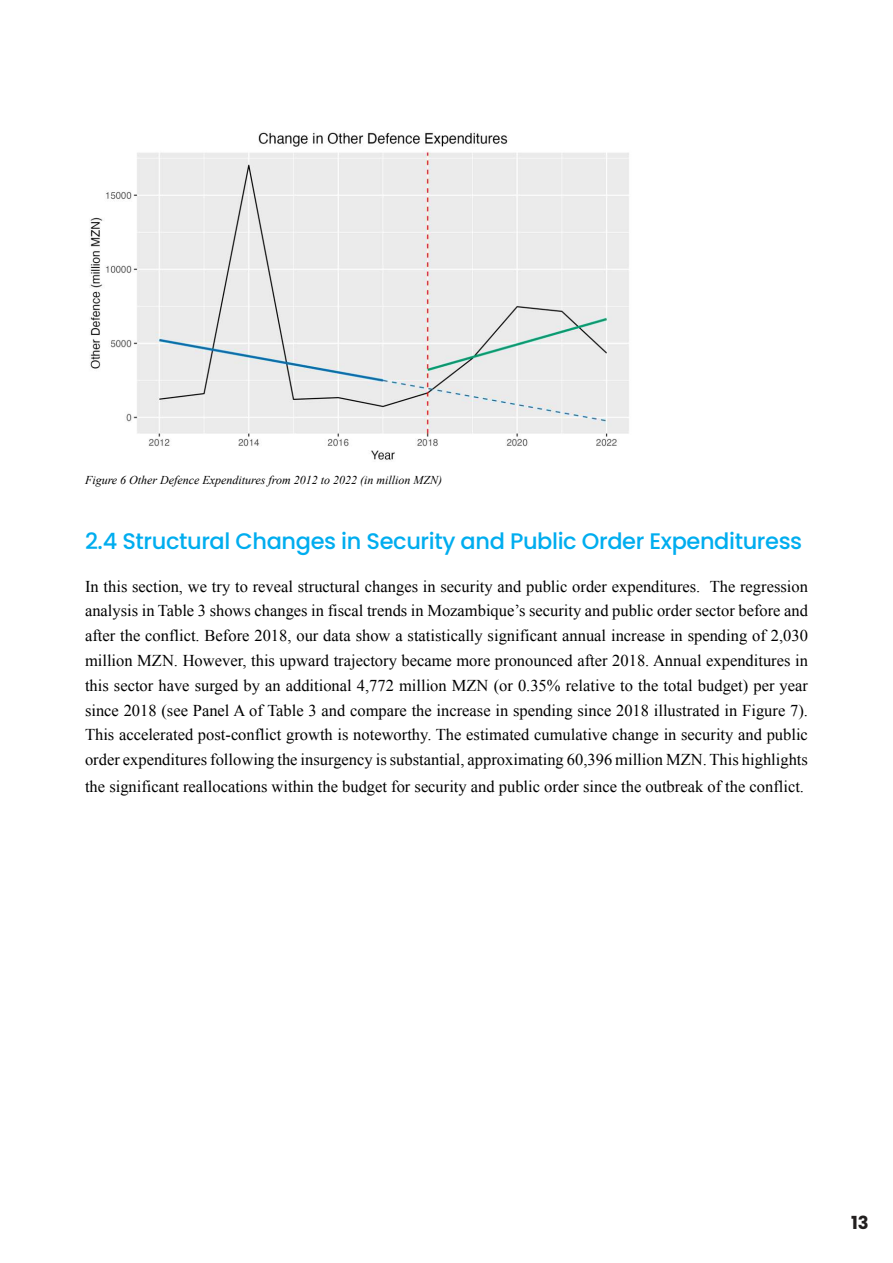
<style>
.page{position:relative;width:893px;height:1263px;background:#fff}
.page>*{position:absolute;margin:0;border:0;box-sizing:border-box;transform-origin:0 0}
.t1{font:500 22.5px "Poppins";letter-spacing:-.015em;color:#00adef}
.t2{font:700 18px "Poppins";color:#221f1f}
.t3{font:16.5px/24.8px "Times New Roman";color:#000;text-align:justify}
.t4{font:italic 12px "Times New Roman";color:#000}
</style>
<div class="page">
<img style="left:90px;top:132px;width:539px;height:328px">
<p class="t4" style="left:85px;top:475px;width:358px">Figure 6 Other Defence Expenditures from 2012 to 2022 (in million MZN)</p>
<h1 class="t1" style="left:85px;top:532px;width:719px">2.4 Structural Changes in Security and Public Order Expendituress</h1>
<p class="t3" style="left:85px;top:575px;width:724px">In this section, we try to reveal structural changes in security and public order expenditures. The regression analysis in Table 3 shows changes in fiscal trends in Mozambique’s security and public order sector before and after the conflict. Before 2018, our data show a statistically significant annual increase in spending of 2,030 million MZN. However, this upward trajectory became more pronounced after 2018. Annual expenditures in this sector have surged by an additional 4,772 million MZN (or 0.35% relative to the total budget) per year since 2018 (see Panel A of Table 3 and compare the increase in spending since 2018 illustrated in Figure 7).<br>This accelerated post-conflict growth is noteworthy. The estimated cumulative change in security and public order expenditures following the insurgency is substantial, approximating 60,396 million MZN. This highlights</p>
<p class="t3" style="left:85px;top:776px;width:721px">the significant reallocations within the budget for security and public order since the outbreak of the conflict.</p>
<p class="t2" style="left:851px;top:1214px;width:19px">13</p>
</div>
